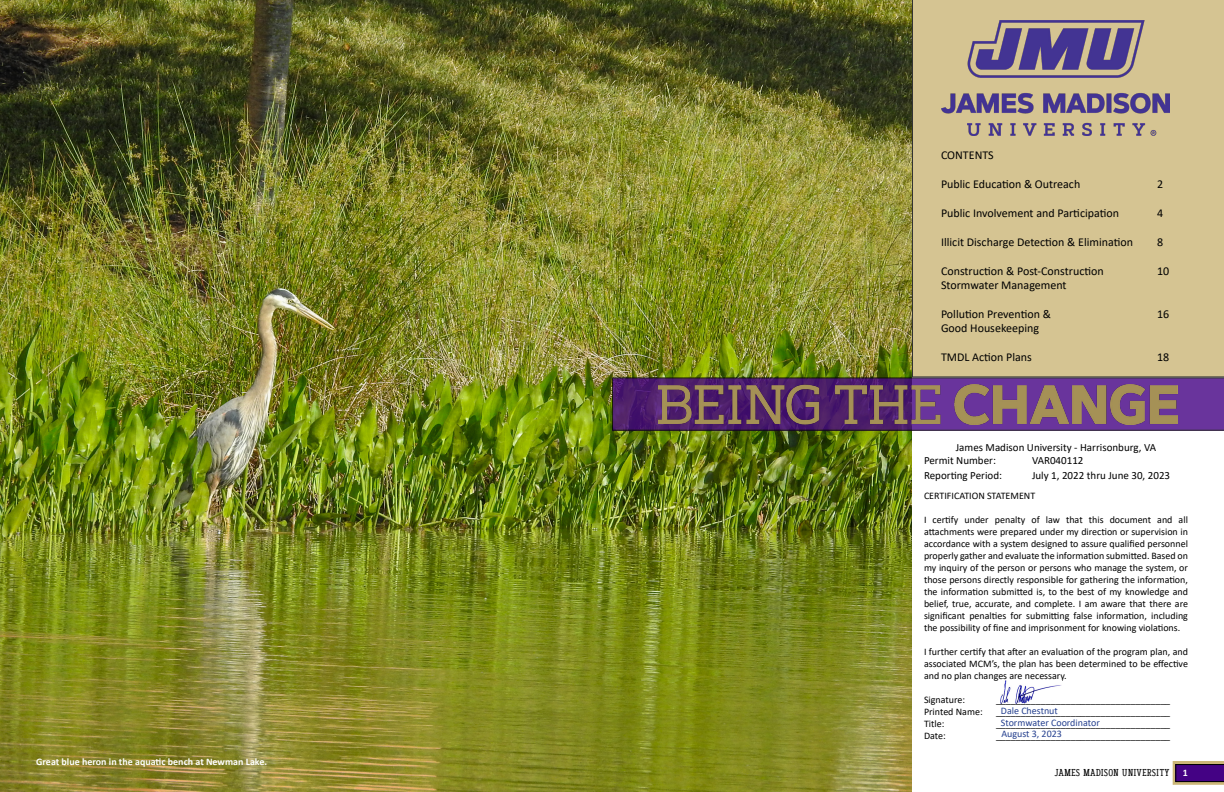
<style>
.page{position:relative;width:1224px;height:792px;background:#fff}
.page>*{position:absolute;margin:0;border:0;box-sizing:border-box;transform-origin:0 0}
.t1{font:12px "Calibri";color:#000}
.t2{font:11px/13.2px "Calibri";color:#000}
.t3{font:10px/12px "Calibri";color:#000;text-align:justify}
.t4{font:10px/12.3px "Calibri";color:#25408f}
.t5{font:700 10px "Calibri";color:#fff}
.t6{font:10px "Artegra Slab Condensed";color:#000}
</style>
<div class="page">
<img style="left:0;top:0;width:912px;height:792px">
<div style="left:912px;top:0;width:312px;height:377px;background:#d5c492"></div>
<svg style="left:612px;top:377px;width:612px;height:54px;background:#552a78"></svg>
<img style="left:659px;top:384px;width:518px;height:40px">
<img style="left:1001px;top:680px;width:60px;height:24px">
<img style="left:941px;top:20px;width:228px;height:115px">
<svg style="left:1173px;top:761px;width:51px;height:24px"></svg>
<p class="t5" style="left:36px;top:755px;width:233px">Great blue heron in the aquatic bench at Newman Lake.</p>
<p class="t1" style="left:941px;top:147px;width:54px">CONTENTS</p>
<p class="t1" style="left:941px;top:176px;width:141px">Public Education &amp; Outreach</p>
<p class="t1" style="left:1157px;top:176px;width:8px">2</p>
<p class="t1" style="left:941px;top:205px;width:180px">Public Involvement and Participation</p>
<p class="t1" style="left:1157px;top:205px;width:8px">4</p>
<p class="t1" style="left:941px;top:234px;width:194px">Illicit Discharge Detection &amp; Elimination</p>
<p class="t1" style="left:1157px;top:234px;width:8px">8</p>
<p class="t1" style="left:941px;top:262px;width:164px">Construction &amp; Post-Construction</p>
<p class="t1" style="left:1157px;top:262px;width:14px">10</p>
<p class="t1" style="left:941px;top:277px;width:127px">Stormwater Management</p>
<p class="t1" style="left:941px;top:306px;width:111px">Pollution Prevention &amp;</p>
<p class="t1" style="left:1157px;top:306px;width:14px">16</p>
<p class="t1" style="left:941px;top:320px;width:100px">Good Housekeeping</p>
<p class="t1" style="left:941px;top:349px;width:92px">TMDL Action Plans</p>
<p class="t1" style="left:1157px;top:349px;width:14px">18</p>
<p class="t2" style="left:924px;top:441px;width:234px;text-indent:32px">James Madison University - Harrisonburg, VA<br>Permit Number:</p>
<p class="t2" style="left:1032px;top:454px;width:53px">VAR040112</p>
<p class="t2" style="left:924px;top:468px;width:80px">Reporting Period:</p>
<p class="t2" style="left:1032px;top:468px;width:140px">July 1, 2022 thru June 30, 2023</p>
<p class="t3" style="left:924px;top:490px;width:113px">CERTIFICATION STATEMENT</p>
<p class="t3" style="left:924px;top:514px;width:266px">I certify under penalty of law that this document and all attachments were prepared under my direction or supervision in accordance with a system designed to assure qualified personnel properly gather and evaluate the information submitted. Based on my inquiry of the person or persons who manage the system, or those persons directly responsible for gathering the information, the information submitted is, to the best of my knowledge and belief, true, accurate, and complete. I am aware that there are significant penalties for submitting false information, including the possibility of fine and imprisonment for knowing violations.</p>
<p class="t3" style="left:924px;top:646px;width:266px">I further certify that after an evaluation of the program plan, and associated MCM’s, the plan has been determined to be effective and no plan changes are necessary.</p>
<p class="t3" style="left:924px;top:694px;width:43px">Signature:</p>
<p class="t3" style="left:996px;top:694px;width:176px">___________________________________</p>
<p class="t3" style="left:924px;top:706px;width:60px">Printed Name:</p>
<p class="t3" style="left:996px;top:706px;width:176px">___________________________________</p>
<p class="t3" style="left:924px;top:718px;width:22px">Title:</p>
<p class="t3" style="left:996px;top:718px;width:176px">___________________________________</p>
<p class="t3" style="left:924px;top:730px;width:23px">Date:</p>
<p class="t3" style="left:996px;top:730px;width:176px">___________________________________</p>
<p class="t4" style="left:1001px;top:704px;width:100px">Dale Chestnut<br>Stormwater Coordinator</p>
<p class="t4" style="left:1001px;top:728px;width:62px">August 3, 2023</p>
<p class="t6" style="left:1054px;top:765px;width:116px">JAMES MADISON UNIVERSITY</p>
<p class="t5" style="left:1183px;top:765px;width:7px">1</p>
</div>
